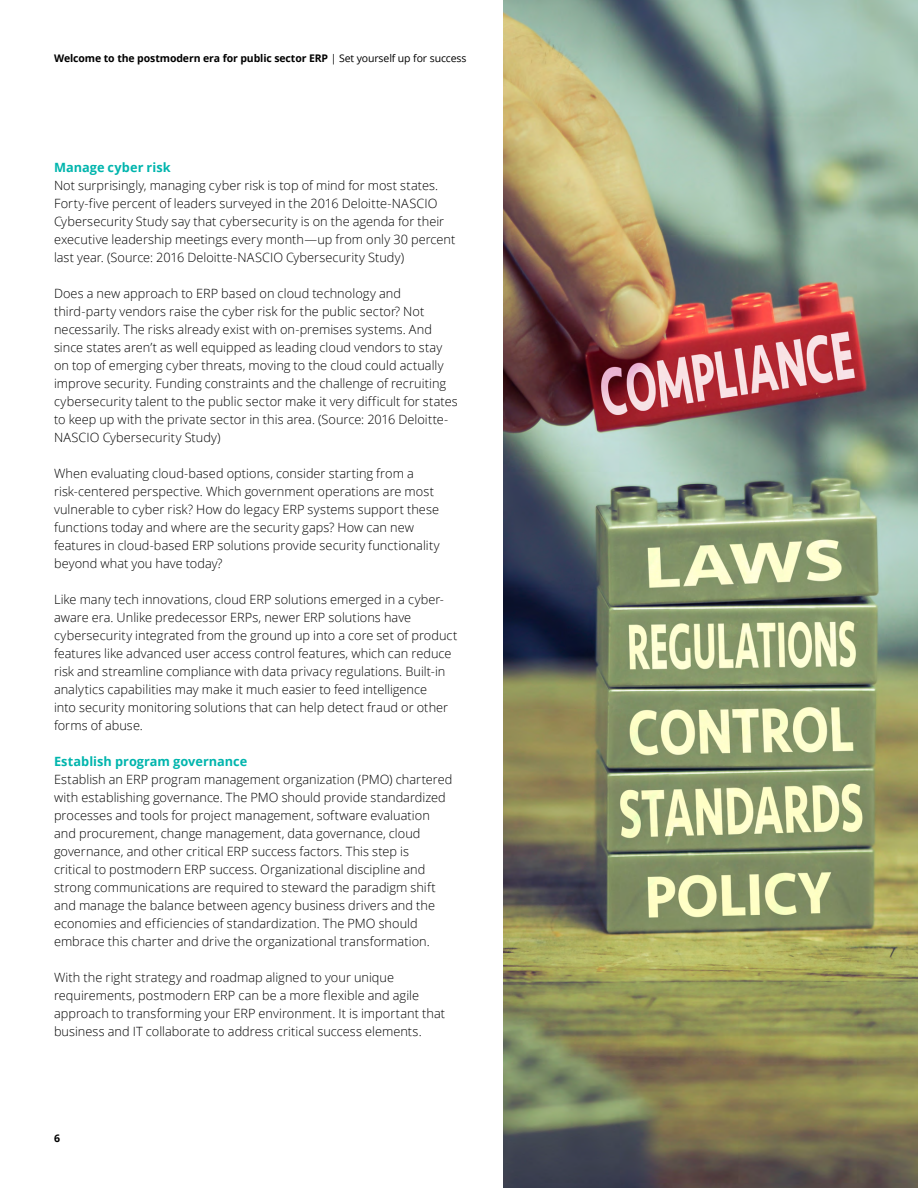
<style>
.page{position:relative;width:918px;height:1188px;background:#fff}
.page>*{position:absolute;margin:0;border:0;box-sizing:border-box;transform-origin:0 0}
.Body_copy__8_5_12pt{font:300 12.75px/18px "Open Sans";letter-spacing:.005em;color:#000}
.Subhead_B__8_5_12pt{font:700 12.75px "Open Sans";letter-spacing:.005em;color:#00b5ad}
.Brochure_title___Lef{font:700 10.5px "Open Sans";letter-spacing:-.01em;color:#000}
.s1{font-weight:400}
</style>
<div class="page">
<img style="left:503px;top:0;width:415px;height:1188px">
<p class="Brochure_title___Lef" style="left:54px;top:51px;width:414px">Welcome to the postmodern era for public sector ERP <span class="s1">| Set yourself up for success</span></p>
<p class="Subhead_B__8_5_12pt" style="left:54px;top:158px;width:118px">Manage cyber risk</p>
<p class="Body_copy__8_5_12pt" style="left:54px;top:176px;width:403px">Not surprisingly, managing cyber risk is top of mind for most states.<br>Forty-five percent of leaders surveyed in the 2016 Deloitte-NASCIO Cybersecurity Study say that cybersecurity is on the agenda for their executive leadership meetings every month—up from only 30 percent last year. (Source: 2016 Deloitte-NASCIO Cybersecurity Study)</p>
<p class="Body_copy__8_5_12pt" style="left:54px;top:284px;width:405px">Does a new approach to ERP based on cloud technology and third-party vendors raise the cyber risk for the public sector? Not necessarily. The risks already exist with on-premises systems. And since states aren’t as well equipped as leading cloud vendors to stay on top of emerging cyber threats, moving to the cloud could actually improve security. Funding constraints and the challenge of recruiting cybersecurity talent to the public sector make it very difficult for states to keep up with the private sector in this area. (Source: 2016 Deloitte-NASCIO Cybersecurity Study)</p>
<p class="Body_copy__8_5_12pt" style="left:54px;top:464px;width:387px">When evaluating cloud-based options, consider starting from a risk-centered perspective. Which government operations are most vulnerable to cyber risk? How do legacy ERP systems support these functions today and where are the security gaps? How can new features in cloud-based ERP solutions provide security functionality beyond what you have today?</p>
<p class="Body_copy__8_5_12pt" style="left:54px;top:590px;width:405px">Like many tech innovations, cloud ERP solutions emerged in a cyber&shy;aware era. Unlike predecessor ERPs, newer ERP solutions have cybersecurity integrated from the ground up into a core set of product features like advanced user access control features, which can reduce risk and streamline compliance with data privacy regulations. Built-in analytics capabilities may make it much easier to feed intelligence<br>into security monitoring solutions that can help detect fraud or other forms of abuse.</p>
<p class="Subhead_B__8_5_12pt" style="left:54px;top:752px;width:195px">Establish program governance</p>
<p class="Body_copy__8_5_12pt" style="left:54px;top:770px;width:400px">Establish an ERP program management organization (PMO) chartered with establishing governance. The PMO should provide standardized processes and tools for project management, software evaluation and procurement, change management, data governance, cloud governance, and other critical ERP success factors. This step is<br>critical to postmodern ERP success. Organizational discipline and strong communications are required to steward the paradigm shift and manage the balance between agency business drivers and the economies and efficiencies of standardization. The PMO should embrace this charter and drive the organizational transformation.</p>
<p class="Body_copy__8_5_12pt" style="left:54px;top:968px;width:393px">With the right strategy and roadmap aligned to your unique requirements, postmodern ERP can be a more flexible and agile approach to transforming your ERP environment. It is important that business and IT collaborate to address critical success elements.</p>
<p class="Brochure_title___Lef" style="left:54px;top:1131px;width:7px">6</p>
</div>
